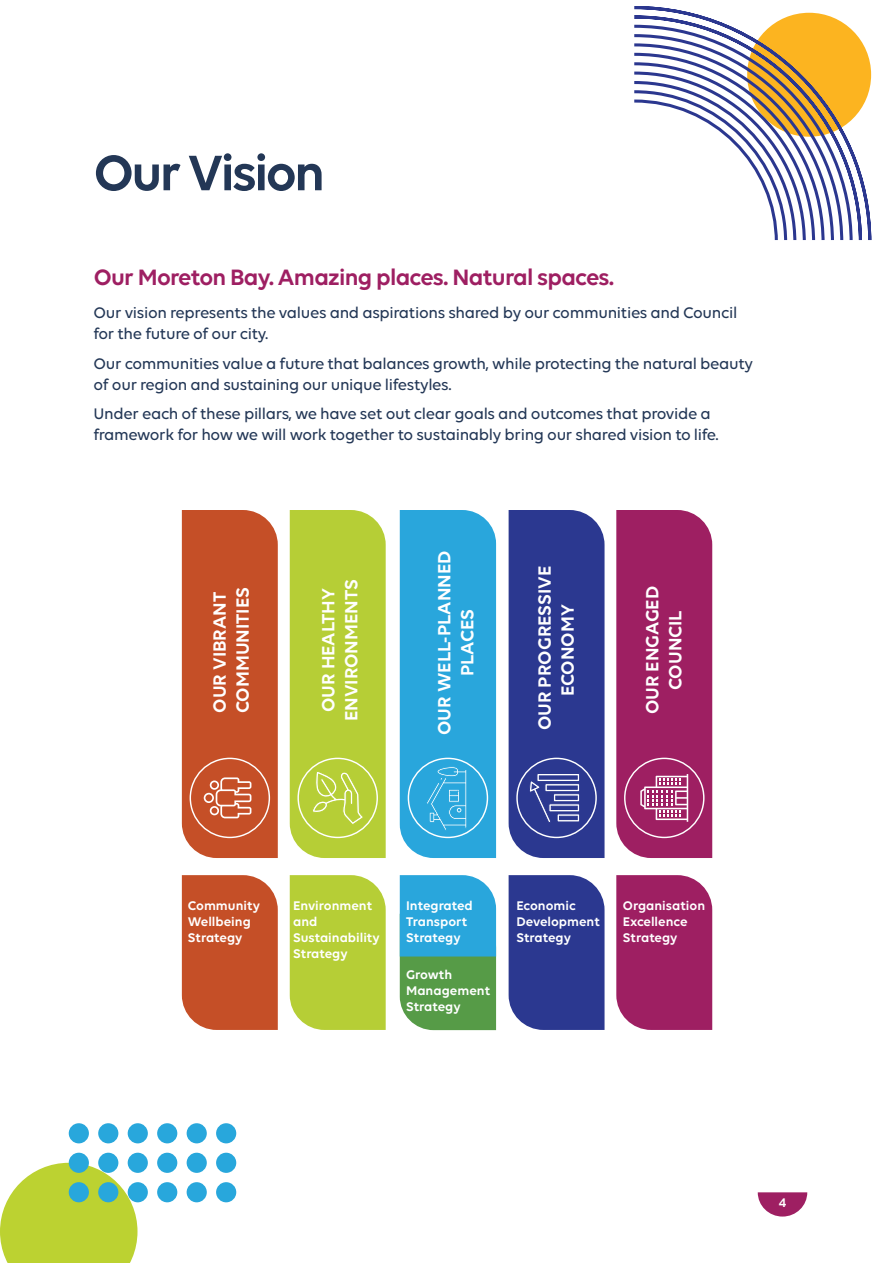
<style>
.page{position:relative;width:893px;height:1263px;background:#fff}
.page>*{position:absolute;margin:0;border:0;box-sizing:border-box;transform-origin:0 0}
.t1{font:600 53.7px "Volte";letter-spacing:-.05em;color:#233756}
.Large_Pull_Quote{font:600 24px "Volte";letter-spacing:-.03em;color:#9e1f62}
.t2{font:600 19.2px/23px "Volte";color:#fff;text-align:center}
.Body{font:500 16.5px/21px "Volte";letter-spacing:-.02em;color:#233756}
.t3{font:600 13.5px/16.2px "Volte";color:#fff}
</style>
<div class="page">
<svg style="left:634px;top:6px;width:238px;height:234px"></svg>
<div style="left:290px;top:510px;width:96px;height:348px;background:#b6ce36"></div>
<div style="left:297px;top:758px;width:81px;height:80px;border:1px solid #fff;border-radius:50%"></div>
<svg style="left:616px;top:510px;width:96px;height:348px;background:#a32b6a"></svg>
<div style="left:624px;top:758px;width:80px;height:80px;border:1px solid #fff;border-radius:50%"></div>
<div style="left:509px;top:510px;width:95px;height:348px;background:#2b3890"></div>
<div style="left:516px;top:758px;width:81px;height:80px;border:1px solid #fff;border-radius:50%"></div>
<div style="left:400px;top:510px;width:96px;height:348px;background:#29a6dc"></div>
<div style="left:408px;top:758px;width:80px;height:80px;border:1px solid #fff;border-radius:50%"></div>
<div style="left:290px;top:875px;width:96px;height:155px;background:#b6ce36"></div>
<svg style="left:616px;top:875px;width:96px;height:155px;background:#a22969"></svg>
<div style="left:509px;top:875px;width:95px;height:155px;background:#2b3890"></div>
<svg style="left:400px;top:875px;width:96px;height:155px;background:#44a399"></svg>
<div style="left:182px;top:875px;width:96px;height:155px;background:#c54f27"></div>
<div style="left:182px;top:510px;width:96px;height:348px;background:#c54f27"></div>
<div style="left:190px;top:758px;width:80px;height:80px;border:1px solid #fff;border-radius:50%"></div>
<svg style="left:758px;top:1192px;width:49px;height:24px"></svg>
<svg style="left:0;top:1163px;width:137px;height:100px;background:#c4d84d"></svg>
<div style="left:216px;top:1182px;width:20px;height:20px;background:#28a7dc;border-radius:50%"></div>
<div style="left:216px;top:1153px;width:20px;height:20px;background:#28a7dc;border-radius:50%"></div>
<div style="left:216px;top:1123px;width:20px;height:20px;background:#28a7dc;border-radius:50%"></div>
<div style="left:187px;top:1182px;width:20px;height:20px;background:#28a7dc;border-radius:50%"></div>
<div style="left:187px;top:1153px;width:20px;height:20px;background:#28a7dc;border-radius:50%"></div>
<div style="left:187px;top:1123px;width:20px;height:20px;background:#28a7dc;border-radius:50%"></div>
<div style="left:157px;top:1182px;width:20px;height:20px;background:#28a7dc;border-radius:50%"></div>
<div style="left:157px;top:1153px;width:20px;height:20px;background:#28a7dc;border-radius:50%"></div>
<div style="left:157px;top:1123px;width:20px;height:20px;background:#28a7dc;border-radius:50%"></div>
<div style="left:128px;top:1182px;width:20px;height:20px;background:#28a7dc;border-radius:50%"></div>
<div style="left:128px;top:1153px;width:20px;height:20px;background:#28a7dc;border-radius:50%"></div>
<div style="left:128px;top:1123px;width:20px;height:20px;background:#28a7dc;border-radius:50%"></div>
<div style="left:98px;top:1182px;width:20px;height:20px;background:#28a7dc;border-radius:50%"></div>
<div style="left:98px;top:1153px;width:20px;height:20px;background:#28a7dc;border-radius:50%"></div>
<div style="left:98px;top:1123px;width:20px;height:20px;background:#28a7dc;border-radius:50%"></div>
<div style="left:69px;top:1182px;width:20px;height:20px;background:#28a7dc;border-radius:50%"></div>
<div style="left:69px;top:1153px;width:20px;height:20px;background:#28a7dc;border-radius:50%"></div>
<div style="left:69px;top:1123px;width:20px;height:20px;background:#28a7dc;border-radius:50%"></div>
<h1 class="t1" style="left:94px;top:141px;width:233px">Our Vision</h1>
<p class="Large_Pull_Quote" style="left:94px;top:263px;width:522px">Our Moreton Bay. Amazing places. Natural spaces.</p>
<p class="Body" style="left:94px;top:302px;width:645px">Our vision represents the values and aspirations shared by our communities and Council for the future of our city.</p>
<p class="Body" style="left:94px;top:352px;width:661px">Our communities value a future that balances growth, while protecting the natural beauty of our region and sustaining our unique lifestyles.</p>
<p class="Body" style="left:94px;top:403px;width:627px">Under each of these pillars, we have set out clear goals and outcomes that provide a framework for how we will work together to sustainably bring our shared vision to life.</p>
<p class="t2" style="left:208px;top:713px;width:127px;text-align:left;rotate:-90deg">OUR VIBRANT<br>COMMUNITIES</p>
<p class="t2" style="left:432px;top:735px;width:185px;rotate:-90deg">OUR WELL-PLANNED<br>PLACES</p>
<p class="t2" style="left:533px;top:730px;width:166px;rotate:-90deg">OUR PROGRESSIVE<br>ECONOMY</p>
<p class="t2" style="left:316px;top:721px;width:143px;rotate:-90deg">OUR HEALTHY<br>ENVIRONMENTS</p>
<p class="t2" style="left:640px;top:714px;width:130px;rotate:-90deg">OUR ENGAGED<br>COUNCIL</p>
<p class="t3" style="left:188px;top:897px;width:74px">Community<br>Wellbeing<br>Strategy</p>
<p class="t3" style="left:293px;top:897px;width:88px">Environment and<br>Sustainability<br>Strategy</p>
<p class="t3" style="left:406px;top:897px;width:68px">Integrated<br>Transport<br>Strategy</p>
<p class="t3" style="left:406px;top:966px;width:86px">Growth<br>Management<br>Strategy</p>
<p class="t3" style="left:516px;top:897px;width:85px">Economic<br>Development<br>Strategy</p>
<p class="t3" style="left:623px;top:897px;width:84px">Organisation<br>Excellence<br>Strategy</p>
<h3 class="t3" style="left:779px;top:1194px;width:9px">4</h3>
</div>
